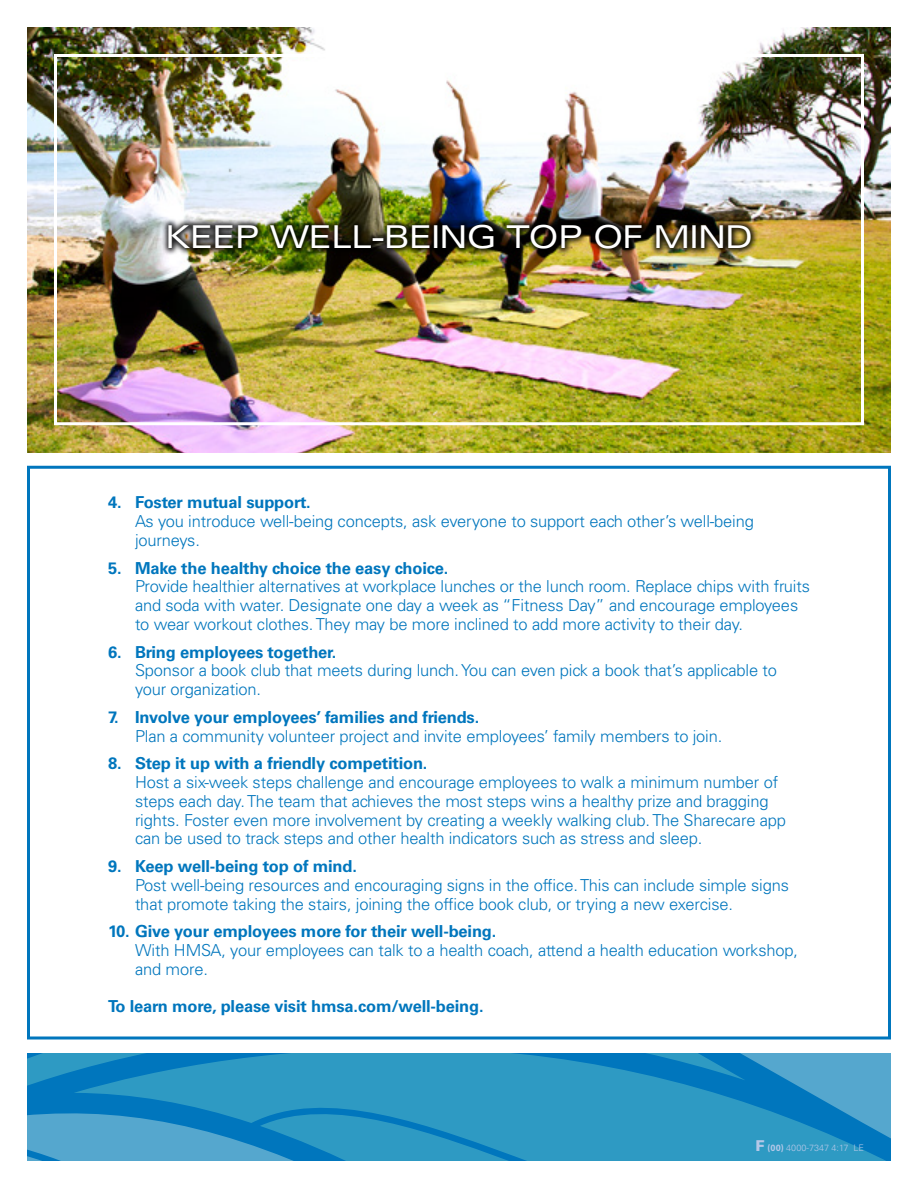
<style>
.page{position:relative;width:918px;height:1188px;background:#fff}
.page>*{position:absolute;margin:0;border:0;box-sizing:border-box;transform-origin:0 0}
.t1{font:expanded 31.5px "Univers LT Std";letter-spacing:-.03em;color:#fff}
.Text_for_numbered_li{font:300 16.5px/18.8px "Univers LT Std";letter-spacing:-.01em;color:#0076bd}
.Text_for_numbered_li-2{font:700 16.5px "Univers LT Std";letter-spacing:-.01em;color:#0076bd}
.t2{font:300 9px "Univers LT Std";color:#b6c8e8}
.s1{font-weight:900;font-size:15px}
.s2{font-weight:700}
</style>
<div class="page">
<svg style="left:508px;top:1053px;width:383px;height:108px;background:#2a94c3"></svg>
<svg style="left:27px;top:1053px;width:481px;height:108px;background:#2a94c3"></svg>
<img style="left:27px;top:27px;width:864px;height:425px">
<div style="left:27px;top:466px;width:864px;height:574px;border:3px solid #0076bd"></div>
<div style="left:54px;top:54px;width:810px;height:371px;border:3px solid #fff"></div>
<div style="left:161px;top:217px;width:597px;height:39px;background:#000;opacity:.86"></div>
<p class="t1" style="left:165px;top:218px;width:590px">KEEP WELL-BEING TOP OF MIND</p>
<p class="Text_for_numbered_li-2" style="left:108px;top:493px;width:204px">4. Foster mutual support.</p>
<p class="Text_for_numbered_li" style="left:135px;top:512px;width:620px">As you introduce well-being concepts, ask everyone to support each other’s well-being journeys.</p>
<p class="Text_for_numbered_li-2" style="left:108px;top:558px;width:342px">5. Make the healthy choice the easy choice.</p>
<p class="Text_for_numbered_li" style="left:135px;top:577px;width:677px">Provide healthier alternatives at workplace lunches or the lunch room. Replace chips with fruits and soda with water. Designate one day a week as “Fitness Day” and encourage employees to wear workout clothes. They may be more inclined to add more activity to their day.</p>
<p class="Text_for_numbered_li-2" style="left:108px;top:642px;width:230px">6. Bring employees together.</p>
<p class="Text_for_numbered_li" style="left:135px;top:661px;width:644px">Sponsor a book club that meets during lunch. You can even pick a book that’s applicable to your organization.</p>
<p class="Text_for_numbered_li-2" style="left:108px;top:707px;width:373px">7. Involve your employees’ families and friends.</p>
<p class="Text_for_numbered_li" style="left:135px;top:726px;width:589px">Plan a community volunteer project and invite employees’ family members to join.</p>
<p class="Text_for_numbered_li-2" style="left:108px;top:754px;width:321px">8. Step it up with a friendly competition.</p>
<p class="Text_for_numbered_li" style="left:135px;top:773px;width:653px">Host a six-week steps challenge and encourage employees to walk a minimum number of steps each day. The team that achieves the most steps wins a healthy prize and bragging rights. Foster even more involvement by creating a weekly walking club. The Sharecare app can be used to track steps and other health indicators such as stress and sleep.</p>
<p class="Text_for_numbered_li-2" style="left:108px;top:857px;width:251px">9. Keep well-being top of mind.</p>
<p class="Text_for_numbered_li" style="left:135px;top:876px;width:655px">Post well-being resources and encouraging signs in the office. This can include simple signs that promote taking the stairs, joining the office book club, or trying a new exercise.</p>
<p class="Text_for_numbered_li-2" style="left:108px;top:922px;width:390px">10. Give your employees more for their well-being.</p>
<p class="Text_for_numbered_li" style="left:135px;top:941px;width:665px">With HMSA, your employees can talk to a health coach, attend a health education workshop, and more.</p>
<p class="Text_for_numbered_li-2" style="left:108px;top:996px;width:377px">To learn more, please visit hmsa.com/well-being.</p>
<p class="t2" style="left:755px;top:1143px;width:110px"><span class="s1">F</span> <span class="s2">(00)</span> 4000-7347 4:17 LE</p>
</div>
